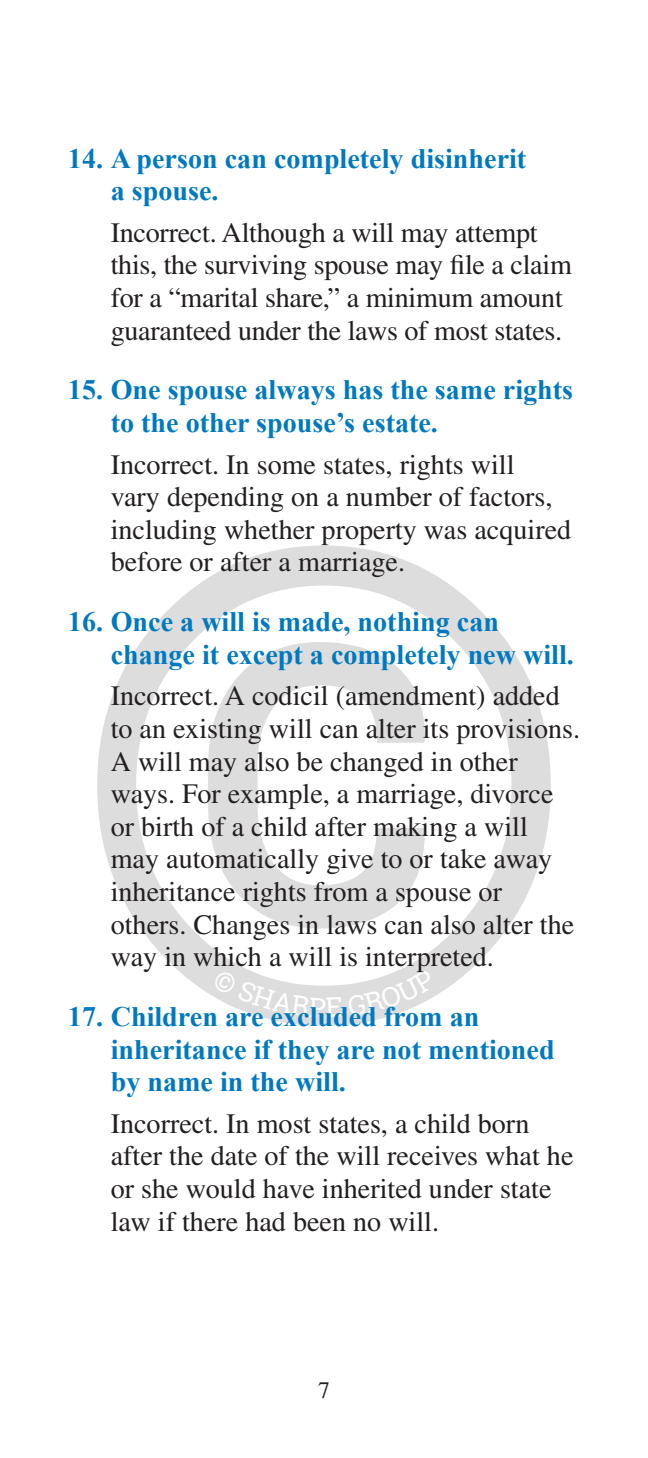
<style>
.page{position:relative;width:648px;height:1458px;background:#fff}
.page>*{position:absolute;margin:0;border:0;box-sizing:border-box;transform-origin:0 0}
.t1{font:28.12px/32.6px "Times";color:#231f20}
.t2{font:700 28.12px/32.6px "Times New Roman";color:#0079c1}
.t3{font:23.62px "Times";color:#231f20}
</style>
<div class="page">
<svg style="left:97px;top:545px;width:454px;height:481px"></svg>
<svg style="left:212px;top:969px;width:224px;height:48px"></svg>
<p class="t2" style="left:111px;top:141px;width:417px;text-indent:-43px">14. A person can completely disinherit a spouse.</p>
<p class="t1" style="left:111px;top:216px;width:463px">Incorrect. Although a will may attempt this, the surviving spouse may file a claim for a “marital share,” a minimum amount guaranteed under the laws of most states.</p>
<p class="t2" style="left:111px;top:373px;width:464px;text-indent:-43px">15. One spouse always has the same rights to the other spouse’s estate.</p>
<p class="t1" style="left:111px;top:448px;width:462px">Incorrect. In some states, rights will<br>vary depending on a number of factors, including whether property was acquired before or after a marriage.</p>
<p class="t2" style="left:111px;top:605px;width:465px;text-indent:-43px">16. Once a will is made, nothing can change it except a completely new will.</p>
<p class="t1" style="left:111px;top:679px;width:471px">Incorrect. A codicil (amendment) added to an existing will can alter its provisions.<br>A will may also be changed in other ways. For example, a marriage, divorce or birth of a child after making a will may automatically give to or take away inheritance rights from a spouse or others. Changes in laws can also alter the way in which a will is interpreted.</p>
<p class="t2" style="left:111px;top:999px;width:445px;text-indent:-43px">17. Children are excluded from an inheritance if they are not mentioned by name in the will.</p>
<p class="t1" style="left:111px;top:1107px;width:464px">Incorrect. In most states, a child born after the date of the will receives what he or she would have inherited under state law if there had been no will.</p>
<p class="t3" style="left:318px;top:1377px;width:13px">7</p>
</div>
